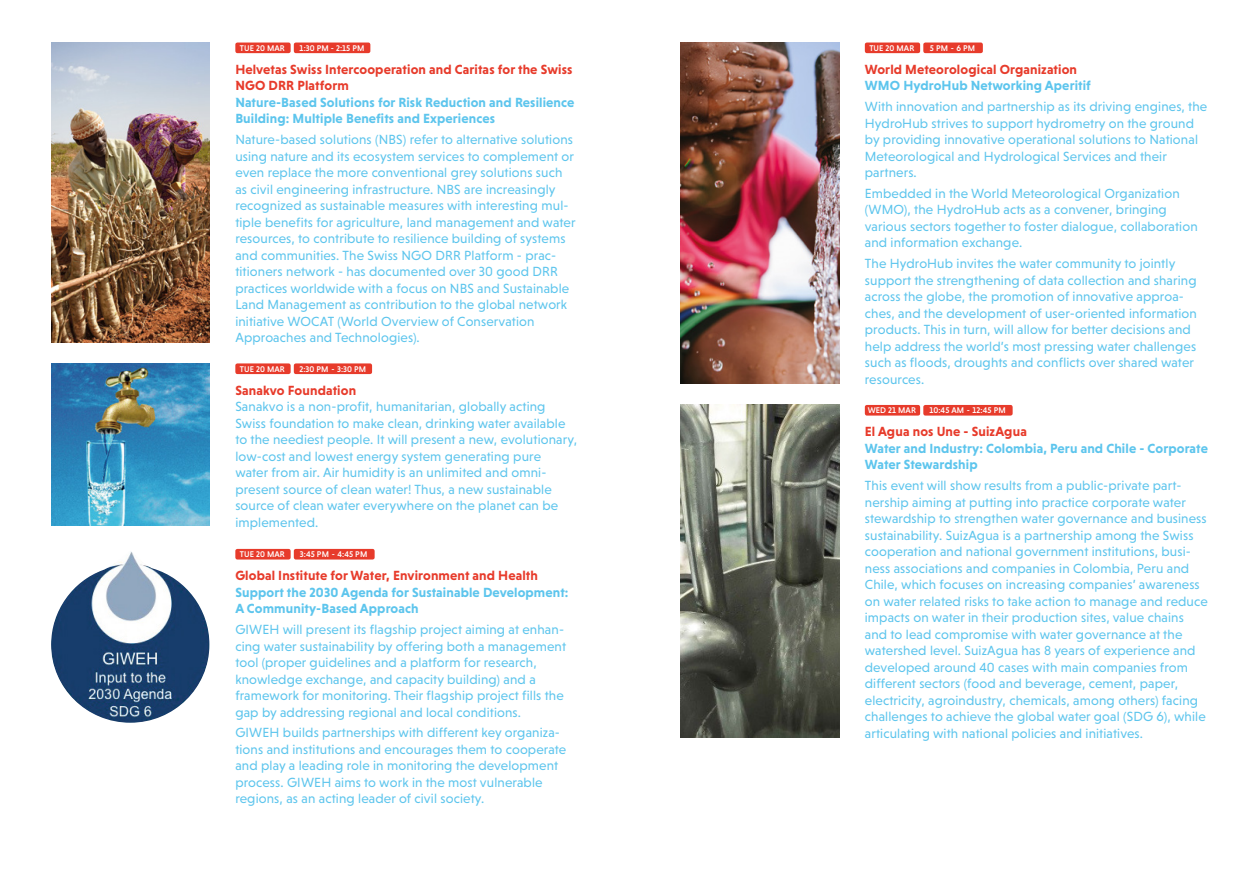
<style>
.page{position:relative;width:1259px;height:893px;background:#fff}
.page>*{position:absolute;margin:0;border:0;box-sizing:border-box;transform-origin:0 0}
.t1{font:13.5px/16.5px "Niveau Grotesk";letter-spacing:.01em;color:#5dc5ed}
.t2{font:700 13.5px/16.5px "Niveau Grotesk";letter-spacing:.01em;color:#5dc5ed}
.t3{font:700 13.5px/16.5px "Niveau Grotesk";letter-spacing:.01em;color:#e73b2b}
.t4{font:500 8.4px "Niveau Grotesk";letter-spacing:.01em;color:#fff}
</style>
<div class="page">
<div style="left:235px;top:43px;width:56px;height:10px;background:#e73b2b;border-radius:2px"></div>
<div style="left:294px;top:43px;width:76px;height:10px;background:#e73b2b;border-radius:2px"></div>
<div style="left:865px;top:43px;width:55px;height:10px;background:#e73b2b;border-radius:2px"></div>
<div style="left:923px;top:43px;width:60px;height:10px;background:#e73b2b;border-radius:2px"></div>
<div style="left:865px;top:405px;width:55px;height:11px;background:#e73b2b;border-radius:2px"></div>
<div style="left:923px;top:405px;width:89px;height:11px;background:#e73b2b;border-radius:2px"></div>
<div style="left:235px;top:549px;width:56px;height:10px;background:#e73b2b;border-radius:2px"></div>
<div style="left:294px;top:549px;width:81px;height:10px;background:#e73b2b;border-radius:2px"></div>
<div style="left:235px;top:363px;width:56px;height:11px;background:#e73b2b;border-radius:2px"></div>
<div style="left:294px;top:363px;width:78px;height:11px;background:#e73b2b;border-radius:2px"></div>
<img style="left:51px;top:43px;width:159px;height:299px">
<img style="left:680px;top:43px;width:159px;height:341px">
<img style="left:51px;top:551px;width:158px;height:172px">
<img style="left:680px;top:405px;width:159px;height:333px">
<img style="left:51px;top:363px;width:159px;height:162px">
<p class="t4" style="left:240px;top:43px;width:46px">TUE 20 MAR</p>
<p class="t4" style="left:300px;top:43px;width:66px">1:30 PM - 2:15 PM</p>
<p class="t3" style="left:235px;top:61px;width:338px">Helvetas Swiss Intercooperation and Caritas for the Swiss<br>NGO DRR Platform</p>
<p class="t2" style="left:235px;top:94px;width:340px">Nature-Based Solutions for Risk Reduction and Resilience<br>Building: Multiple Benefits and Experiences</p>
<p class="t1" style="left:235px;top:131px;width:342px">Nature-based solutions (NBS) refer to alternative solutions using nature and its ecosystem services to complement or even replace the more conventional grey solutions such as civil engineering infrastructure. NBS are increasingly recognized as sustainable measures with interesting mul&shy;tiple benefits for agriculture, land management and water resources, to contribute to resilience building of systems and communities. The Swiss NGO DRR Platform - prac&shy;titioners network - has documented over 30 good DRR practices worldwide with a focus on NBS and Sustainable Land Management as contribution to the global network initiative WOCAT (World Overview of Conservation Approaches and Technologies).</p>
<p class="t4" style="left:240px;top:364px;width:46px">TUE 20 MAR</p>
<p class="t4" style="left:299px;top:364px;width:68px">2:30 PM - 3:30 PM</p>
<p class="t3" style="left:235px;top:382px;width:122px">Sanakvo Foundation</p>
<p class="t1" style="left:235px;top:398px;width:343px">Sanakvo is a non-profit, humanitarian, globally acting Swiss foundation to make clean, drinking water available to the neediest people. It will present a new, evolutionary, low-cost and lowest energy system generating pure water from air. Air humidity is an unlimited and omni&shy;present source of clean water! Thus, a new sustainable source of clean water everywhere on the planet can be implemented.</p>
<p class="t4" style="left:240px;top:550px;width:46px">TUE 20 MAR</p>
<p class="t4" style="left:300px;top:550px;width:69px">3:45 PM - 4:45 PM</p>
<p class="t3" style="left:235px;top:567px;width:304px">Global Institute for Water, Environment and Health</p>
<p class="t2" style="left:235px;top:584px;width:335px">Support the 2030 Agenda for Sustainable Development:<br>A Community-Based Approach</p>
<p class="t1" style="left:235px;top:621px;width:332px">GIWEH will present its flagship project aiming at enhan&shy;cing water sustainability by offering both a management tool (proper guidelines and a platform for research, knowledge exchange, and capacity building) and a framework for monitoring. Their flagship project fills the gap by addressing regional and local conditions.</p>
<p class="t1" style="left:235px;top:724px;width:332px">GIWEH builds partnerships with different key organiza&shy;tions and institutions and encourages them to cooperate and play a leading role in monitoring the development process. GIWEH aims to work in the most vulnerable regions, as an acting leader of civil society.</p>
<p class="t4" style="left:869px;top:43px;width:46px">TUE 20 MAR</p>
<p class="t4" style="left:930px;top:43px;width:47px">5 PM - 6 PM</p>
<p class="t3" style="left:865px;top:61px;width:214px">World Meteorological Organization</p>
<p class="t2" style="left:865px;top:77px;width:228px">WMO HydroHub Networking Aperitif</p>
<p class="t1" style="left:865px;top:98px;width:344px">With innovation and partnership as its driving engines, the HydroHub strives to support hydrometry on the ground by providing innovative operational solutions to National Meteorological and Hydrological Services and their partners.</p>
<p class="t1" style="left:865px;top:185px;width:334px">Embedded in the World Meteorological Organization (WMO), the HydroHub acts as a convener, bringing various sectors together to foster dialogue, collaboration and information exchange.</p>
<p class="t1" style="left:865px;top:255px;width:334px">The HydroHub invites the water community to jointly support the strengthening of data collection and sharing across the globe, the promotion of innovative approa&shy;ches, and the development of user-oriented information products. This in turn, will allow for better decisions and help address the world’s most pressing water challenges such as floods, droughts and conflicts over shared water resources.</p>
<p class="t4" style="left:867px;top:406px;width:50px">WED 21 MAR</p>
<p class="t4" style="left:929px;top:406px;width:78px">10:45 AM - 12:45 PM</p>
<p class="t3" style="left:865px;top:423px;width:163px">El Agua nos Une - SuizAgua</p>
<p class="t2" style="left:865px;top:440px;width:344px">Water and Industry: Colombia, Peru and Chile - Corporate<br>Water Stewardship</p>
<p class="t1" style="left:865px;top:477px;width:344px">This event will show results from a public-private part&shy;nership aiming at putting into practice corporate water stewardship to strengthen water governance and business sustainability. SuizAgua is a partnership among the Swiss cooperation and national government institutions, busi&shy;ness associations and companies in Colombia, Peru and Chile, which focuses on increasing companies’ awareness on water related risks to take action to manage and reduce impacts on water in their production sites, value chains and to lead compromise with water governance at the watershed level. SuizAgua has 8 years of experience and developed around 40 cases with main companies from different sectors (food and beverage, cement, paper, electricity, agroindustry, chemicals, among others) facing challenges to achieve the global water goal (SDG 6), while articulating with national policies and initiatives.</p>
</div>
